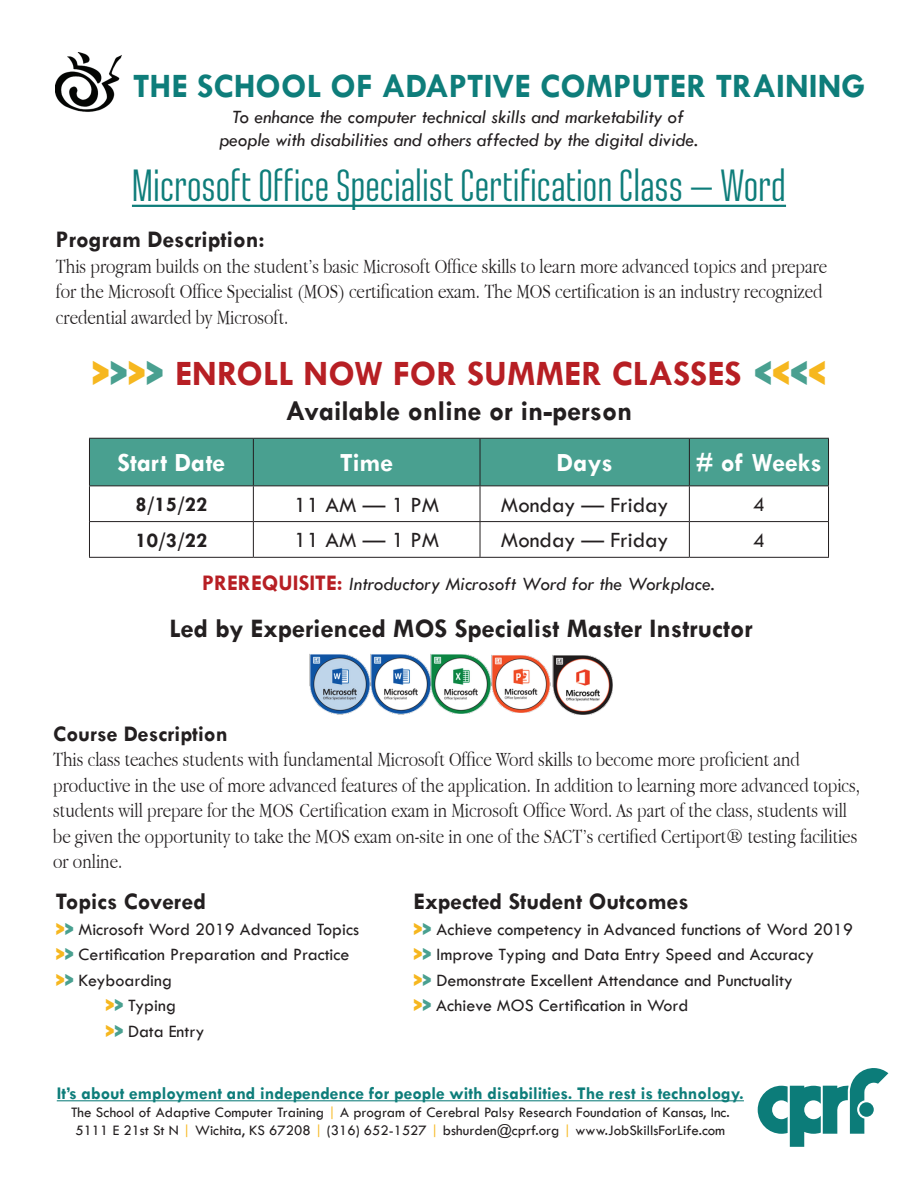
<style>
.page{position:relative;width:918px;height:1188px;background:#fff}
.page>*{position:absolute;margin:0;border:0;box-sizing:border-box;transform-origin:0 0}
.t1{font:45px "Ristretto Pro";color:#0e7d7a}
.t2{font:700 36px "Tw Cen";color:#b71f24}
.t3{font:700 34.5px "Tw Cen";color:#0e7d7a}
.t4{font:700 28.5px "Tw Cen";color:#231f20}
.t5{font:700 27px "Tw Cen";color:#231f20}
.t6{font:700 26.4px "Tw Cen";color:#fff}
.t7{font:700 24px "Tw Cen";color:#231f20}
.t8{font:22.65px "Tw Cen";color:#231f20}
.t9{font:700 22.5px "Tw Cen";color:#231f20}
.t10{font:700 21.15px "Tw Cen";color:#231f20}
.t11{font:21.15px "Tw Cen";color:#231f20}
.t12{font:300 21px/25.5px "Apple Garamond";color:#231f20}
.t13{font:italic 19.5px/23.4px "Tw Cen";color:#231f20;text-align:center}
.t14{font:18px/25.5px "Tw Cen";color:#231f20}
.t15{font:700 18px "Tw Cen";color:#0e7d7a}
.t16{font:15px/18px "Tw Cen";color:#231f20}
.s1{font-family:"Cooper";font-weight:900;color:#f6b71f}
.s2{font-family:"Cooper";font-weight:900;color:#49a090}
.s3{font-weight:700;font-style:normal;font-size:22.5px;color:#b71f24}
.s4{color:#f6b71f}
</style>
<div class="page">
<svg style="left:758px;top:1068px;width:130px;height:79px"></svg>
<hr style="left:132px;top:205px;width:654px;height:2px;background:#0e7d7a">
<hr style="left:57px;top:1100px;width:687px;height:1px;background:#0e7d7a">
<img style="left:56px;top:52px;width:66px;height:60px">
<img style="left:310px;top:654px;width:240px;height:60px">
<img style="left:552px;top:655px;width:61px;height:60px">
<div style="left:90px;top:439px;width:738px;height:46px;background:#49a090"></div>
<hr style="left:89px;top:486px;width:1px;height:35px;background:#231f20">
<hr style="left:253px;top:486px;width:1px;height:35px;background:#231f20">
<hr style="left:480px;top:486px;width:1px;height:35px;background:#231f20">
<hr style="left:689px;top:486px;width:1px;height:35px;background:#231f20">
<hr style="left:828px;top:486px;width:1px;height:35px;background:#231f20">
<hr style="left:89px;top:521px;width:164px;height:1px;background:#231f20">
<hr style="left:89px;top:522px;width:1px;height:35px;background:#231f20">
<hr style="left:253px;top:521px;width:227px;height:1px;background:#231f20">
<hr style="left:253px;top:522px;width:1px;height:35px;background:#231f20">
<hr style="left:480px;top:521px;width:209px;height:1px;background:#231f20">
<hr style="left:480px;top:522px;width:1px;height:35px;background:#231f20">
<hr style="left:689px;top:521px;width:140px;height:1px;background:#231f20">
<hr style="left:689px;top:522px;width:1px;height:35px;background:#231f20">
<hr style="left:828px;top:522px;width:1px;height:35px;background:#231f20">
<hr style="left:89px;top:557px;width:164px;height:1px;background:#231f20">
<hr style="left:253px;top:557px;width:227px;height:1px;background:#231f20">
<hr style="left:480px;top:557px;width:209px;height:1px;background:#231f20">
<hr style="left:689px;top:557px;width:140px;height:1px;background:#231f20">
<hr style="left:89px;top:438px;width:164px;height:1px;background:#231f20">
<hr style="left:89px;top:439px;width:1px;height:46px;background:#231f20">
<hr style="left:253px;top:438px;width:227px;height:1px;background:#231f20">
<hr style="left:253px;top:439px;width:1px;height:46px;background:#231f20">
<hr style="left:480px;top:438px;width:209px;height:1px;background:#231f20">
<hr style="left:480px;top:439px;width:1px;height:46px;background:#231f20">
<hr style="left:689px;top:438px;width:140px;height:1px;background:#231f20">
<hr style="left:689px;top:439px;width:1px;height:46px;background:#231f20">
<hr style="left:828px;top:439px;width:1px;height:46px;background:#231f20">
<hr style="left:89px;top:485px;width:164px;height:1px;background:#231f20">
<hr style="left:253px;top:485px;width:227px;height:1px;background:#231f20">
<hr style="left:480px;top:485px;width:209px;height:1px;background:#231f20">
<hr style="left:689px;top:485px;width:140px;height:1px;background:#231f20">
<h3 class="t3" style="left:133px;top:65px;width:734px">THE SCHOOL OF ADAPTIVE COMPUTER TRAINING</h3>
<p class="t13" style="left:220px;top:105px;width:480px">To enhance the computer technical skills and marketability of people with disabilities and others affected by the digital divide.</p>
<h1 class="t1" style="left:132px;top:160px;width:656px">Microsoft Office Specialist Certification Class — Word</h1>
<p class="t7" style="left:56px;top:225px;width:210px">Program Description:</p>
<p class="t12" style="left:56px;top:253px;width:773px">This program builds on the student’s basic Microsoft Office skills to learn more advanced topics and prepare for the Microsoft Office Specialist (MOS) certification exam. The MOS certification is an industry recognized credential awarded by Microsoft.</p>
<h2 class="t2" style="left:92px;top:352px;width:736px"><span class="s1">&gt;</span><span class="s2">&gt;</span><span class="s1">&gt;</span><span class="s2">&gt;</span> ENROLL NOW FOR SUMMER CLASSES <span class="s2">&lt;</span><span class="s1">&lt;</span><span class="s2">&lt;</span><span class="s1">&lt;</span></h2>
<h3 class="t4" style="left:286px;top:393px;width:348px">Available online or in-person</h3>
<p class="t6" style="left:118px;top:447px;width:109px">Start Date</p>
<p class="t6" style="left:340px;top:447px;width:55px">Time</p>
<p class="t6" style="left:557px;top:447px;width:58px">Days</p>
<p class="t6" style="left:696px;top:447px;width:127px"># of Weeks</p>
<p class="t10" style="left:136px;top:492px;width:73px">8/15/22</p>
<p class="t8" style="left:294px;top:491px;width:146px">11 AM — 1 PM</p>
<p class="t8" style="left:501px;top:491px;width:169px">Monday — Friday</p>
<p class="t11" style="left:753px;top:492px;width:13px">4</p>
<p class="t10" style="left:136px;top:527px;width:73px">10/3/22</p>
<p class="t8" style="left:294px;top:526px;width:146px">11 AM — 1 PM</p>
<p class="t8" style="left:501px;top:526px;width:169px">Monday — Friday</p>
<p class="t11" style="left:753px;top:527px;width:13px">4</p>
<p class="t13" style="left:202px;top:572px;width:514px"><span class="s3">PREREQUISITE:</span> Introductory Microsoft Word for the Workplace.</p>
<p class="t5" style="left:169px;top:612px;width:585px">Led by Experienced MOS Specialist Master Instructor</p>
<p class="t9" style="left:53px;top:720px;width:176px">Course Description</p>
<p class="t12" style="left:53px;top:746px;width:808px">This class teaches students with fundamental Microsoft Office Word skills to become more proficient and productive in the use of more advanced features of the application. In addition to learning more advanced topics, students will prepare for the MOS Certification exam in Microsoft Office Word. As part of the class, students will be given the opportunity to take the MOS exam on-site in one of the SACT’s certified Certiport® testing facilities or online.</p>
<p class="t7" style="left:414px;top:887px;width:276px">Expected Student Outcomes</p>
<p class="t14" style="left:414px;top:916px;width:441px"><span class="s1">&gt;</span><span class="s2">&gt;</span> Achieve competency in Advanced functions of Word 2019 <span class="s1">&gt;</span><span class="s2">&gt;</span> Improve Typing and Data Entry Speed and Accuracy<br><span class="s1">&gt;</span><span class="s2">&gt;</span> Demonstrate Excellent Attendance and Punctuality<br><span class="s1">&gt;</span><span class="s2">&gt;</span> Achieve MOS Certification in Word</p>
<p class="t7" style="left:56px;top:887px;width:152px">Topics Covered</p>
<p class="t14" style="left:56px;top:916px;width:305px"><span class="s1">&gt;</span><span class="s2">&gt;</span> Microsoft Word 2019 Advanced Topics</p>
<p class="t14" style="left:56px;top:942px;width:295px"><span class="s1">&gt;</span><span class="s2">&gt;</span> Certification Preparation and Practice</p>
<p class="t14" style="left:56px;top:967px;width:118px"><span class="s1">&gt;</span><span class="s2">&gt;</span> Keyboarding</p>
<p class="t14" style="left:106px;top:993px;width:72px"><span class="s1">&gt;</span><span class="s2">&gt;</span> Typing</p>
<p class="t14" style="left:106px;top:1018px;width:100px"><span class="s1">&gt;</span><span class="s2">&gt;</span> Data Entry</p>
<p class="t15" style="left:57px;top:1083px;width:689px">It’s about employment and independence for people with disabilities. The rest is technology.</p>
<p class="t16" style="left:71px;top:1104px;width:660px">The School of Adaptive Computer Training <span class="s4">|</span> A program of Cerebral Palsy Research Foundation of Kansas, Inc.<br>5111 E 21st St N <span class="s4">|</span> Wichita, KS 67208 <span class="s4">|</span> (316) 652-1527 <span class="s4">|</span> bshurden@cprf.org <span class="s4">|</span> www.JobSkillsForLife.com</p>
</div>
